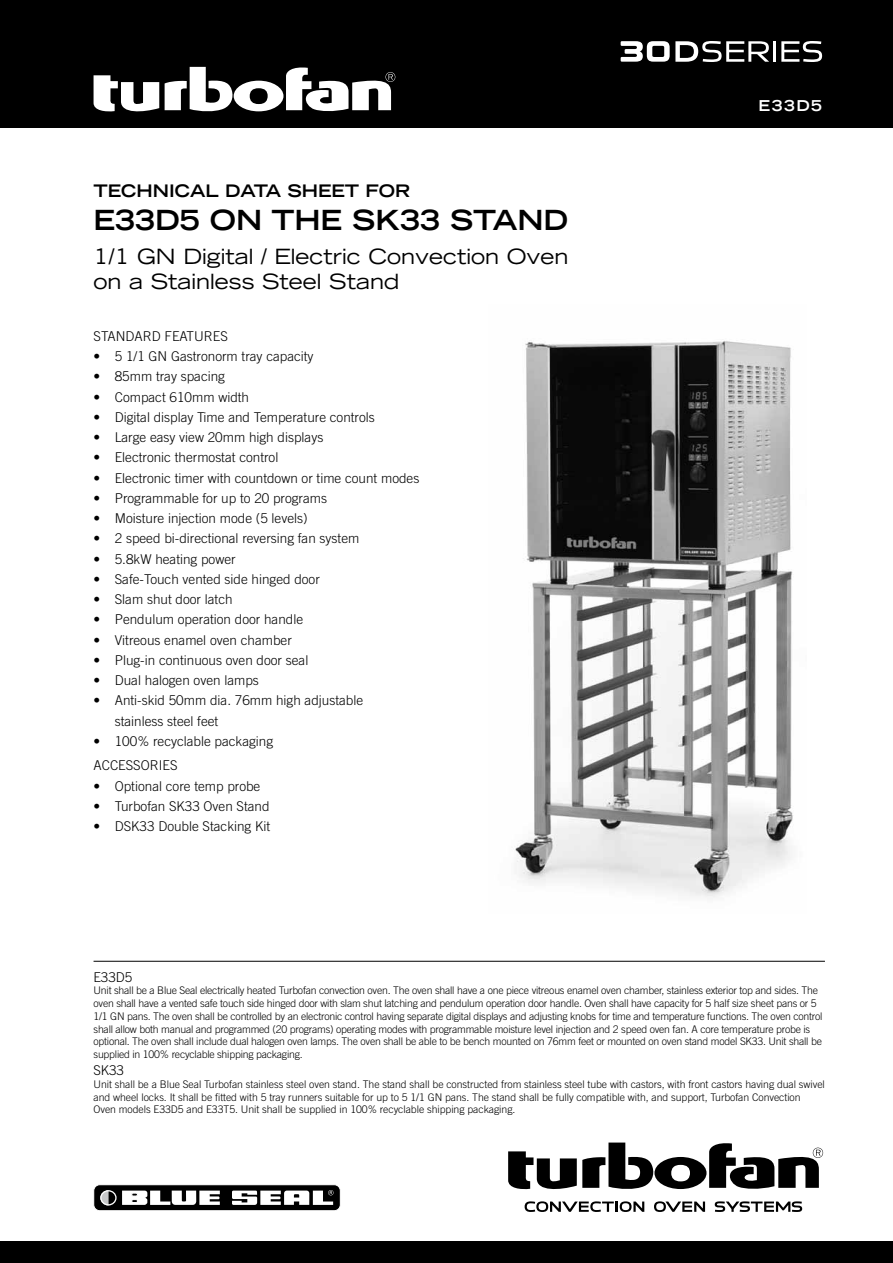
<style>
.page{position:relative;width:893px;height:1263px;background:#fff}
.page>*{position:absolute;margin:0;border:0;box-sizing:border-box;transform-origin:0 0}
.t1{font:700 expanded 27.75px "Trade Gothic LH";color:#000}
.t2{font:expanded 21px/25.2px "Trade Gothic LH";color:#000}
.t3{font:700 expanded 17.25px "Trade Gothic LH";color:#000}
.t4{font:700 expanded 15px "Trade Gothic LH";letter-spacing:.1em;color:#fff}
.t5{font:300 13.5px/20.2px "Trade Gothic";color:#000}
.t6{font:300 10.5px/12.8px "Trade Gothic";letter-spacing:-.02em;color:#000}
</style>
<div class="page">
<div style="left:0;top:0;width:893px;height:128px;background:#000"></div>
<svg style="left:94px;top:75px;width:65px;height:37px"></svg>
<svg style="left:165px;top:66px;width:230px;height:46px"></svg>
<div style="left:0;top:1242px;width:893px;height:21px;background:#000"></div>
<hr style="left:94px;top:961px;width:731px;height:1px;background:#000">
<svg style="left:525px;top:1201px;width:119px;height:11px"></svg>
<svg style="left:654px;top:1201px;width:51px;height:11px"></svg>
<svg style="left:715px;top:1201px;width:87px;height:11px"></svg>
<svg style="left:508px;top:1142px;width:315px;height:48px"></svg>
<hr style="left:773px;top:41px;width:3px;height:21px;background:#fff">
<svg style="left:781px;top:41px;width:41px;height:21px"></svg>
<svg style="left:621px;top:41px;width:148px;height:21px"></svg>
<img style="left:515px;top:341px;width:278px;height:557px">
<div style="left:94px;top:1185px;width:246px;height:26px;background:#000;border-radius:6px"></div>
<div style="left:94px;top:1184px;width:246px;height:27px;border:1px solid #fff;border-radius:6px"></div>
<svg style="left:100px;top:1192px;width:9px;height:13px"></svg>
<div style="left:100px;top:1190px;width:17px;height:15px;border:1px solid #fff;border-radius:50%"></div>
<svg style="left:122px;top:1190px;width:98px;height:15px"></svg>
<svg style="left:232px;top:1190px;width:101px;height:15px"></svg>
<h3 class="t3" style="left:94px;top:179px;width:318px">TECHNICAL DATA SHEET FOR</h3>
<h1 class="t1" style="left:94px;top:202px;width:476px">E33D5 ON THE SK33 STAND</h1>
<h2 class="t2" style="left:94px;top:243px;width:476px">1/1 GN Digital / Electric Convection Oven on a Stainless Steel Stand</h2>
<p class="t5" style="left:94px;top:326px;width:136px">STANDARD FEATURES</p>
<p class="t5" style="left:94px;top:346px;width:222px">• 5 1/1 GN Gastronorm tray capacity</p>
<p class="t5" style="left:94px;top:366px;width:133px">• 85mm tray spacing</p>
<p class="t5" style="left:94px;top:387px;width:157px">• Compact 610mm width</p>
<p class="t5" style="left:94px;top:407px;width:283px">• Digital display Time and Temperature controls</p>
<p class="t5" style="left:94px;top:427px;width:231px">• Large easy view 20mm high displays</p>
<p class="t5" style="left:94px;top:447px;width:186px">• Electronic thermostat control</p>
<p class="t5" style="left:94px;top:468px;width:327px">• Electronic timer with countdown or time count modes</p>
<p class="t5" style="left:94px;top:488px;width:235px">• Programmable for up to 20 programs</p>
<p class="t5" style="left:94px;top:508px;width:216px">• Moisture injection mode (5 levels)</p>
<p class="t5" style="left:94px;top:528px;width:267px">• 2 speed bi-directional reversing fan system</p>
<p class="t5" style="left:94px;top:549px;width:144px">• 5.8kW heating power</p>
<p class="t5" style="left:94px;top:569px;width:228px">• Safe-Touch vented side hinged door</p>
<p class="t5" style="left:94px;top:589px;width:141px">• Slam shut door latch</p>
<p class="t5" style="left:94px;top:609px;width:211px">• Pendulum operation door handle</p>
<p class="t5" style="left:94px;top:630px;width:200px">• Vitreous enamel oven chamber</p>
<p class="t5" style="left:94px;top:650px;width:216px">• Plug-in continuous oven door seal</p>
<p class="t5" style="left:94px;top:670px;width:167px">• Dual halogen oven lamps</p>
<p class="t5" style="left:115px;top:690px;width:250px;text-indent:-21px">• Anti-skid 50mm dia. 76mm high adjustable stainless steel feet</p>
<p class="t5" style="left:94px;top:729px;width:181px;line-height:24.5px">• 100% recyclable packaging<br>ACCESSORIES</p>
<p class="t5" style="left:94px;top:776px;width:168px">• Optional core temp probe</p>
<p class="t5" style="left:94px;top:796px;width:178px">• Turbofan SK33 Oven Stand</p>
<p class="t5" style="left:94px;top:816px;width:178px">• DSK33 Double Stacking Kit</p>
<h3 class="t4" style="left:759px;top:96px;width:65px">E33D5</h3>
<p class="t5" style="left:94px;top:966px;width:40px">E33D5</p>
<p class="t6" style="left:94px;top:984px;width:730px">Unit shall be a Blue Seal electrically heated Turbofan convection oven. The oven shall have a one piece vitreous enamel oven chamber, stainless exterior top and sides. The oven shall have a vented safe touch side hinged door with slam shut latching and pendulum operation door handle. Oven shall have capacity for 5 half size sheet pans or 5<br>1/1 GN pans. The oven shall be controlled by an electronic control having separate digital displays and adjusting knobs for time and temperature functions. The oven control shall allow both manual and programmed (20 programs) operating modes with programmable moisture level injection and 2 speed oven fan. A core temperature probe is optional. The oven shall include dual halogen oven lamps. The oven shall be able to be bench mounted on 76mm feet or mounted on oven stand model SK33. Unit shall be supplied in 100% recyclable shipping packaging.</p>
<p class="t5" style="left:94px;top:1060px;width:32px">SK33</p>
<p class="t6" style="left:94px;top:1078px;width:733px">Unit shall be a Blue Seal Turbofan stainless steel oven stand. The stand shall be constructed from stainless steel tube with castors, with front castors having dual swivel and wheel locks. It shall be fitted with 5 tray runners suitable for up to 5 1/1 GN pans. The stand shall be fully compatible with, and support, Turbofan Convection<br>Oven models E33D5 and E33T5. Unit shall be supplied in 100% recyclable shipping packaging.</p>
</div>
